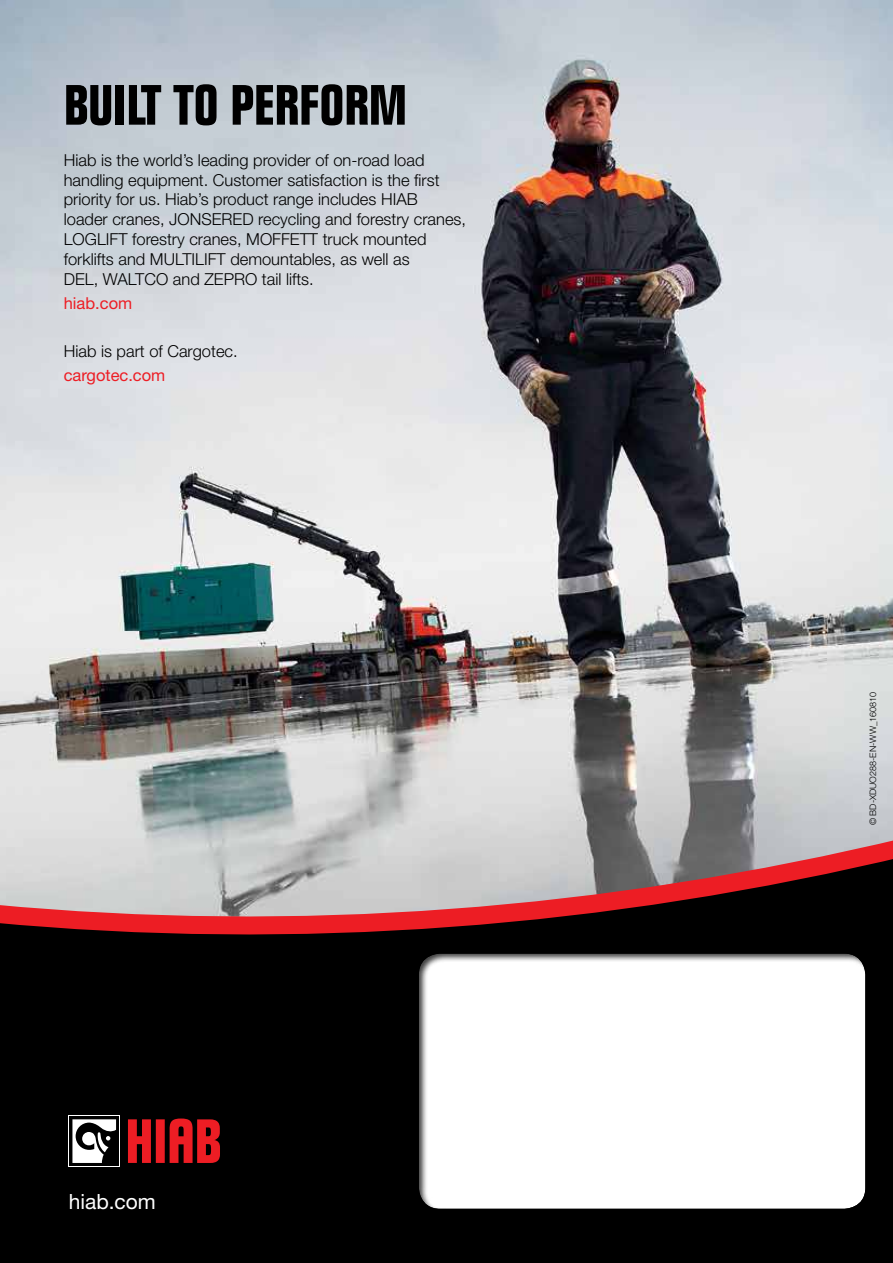
<style>
.page{position:relative;width:893px;height:1263px;background:#fff}
.page>*{position:absolute;margin:0;border:0;box-sizing:border-box;transform-origin:0 0}
.t1{font:700 condensed 55.5px "Folio";color:#000}
.t2{font:21px "Helvetica Neue LT Std";color:#fff}
.t3{font:300 16.5px/19.8px "Helvetica Neue LT Std";color:#000}
.t4{font:16.5px "Helvetica Neue LT Std";color:#ed1d24}
.t5{font:300 9px "Helvetica Neue LT Std";color:#000}
</style>
<div class="page">
<img style="left:0;top:0;width:893px;height:824px">
<div style="left:0;top:934px;width:893px;height:329px;background:#000"></div>
<div style="left:417px;top:951px;width:449px;height:259px;background:#fff"></div>
<svg style="left:0;top:824px;width:893px;height:110px;background:#a58385"></svg>
<div style="left:69px;top:1115px;width:51px;height:52px;background:#fff"></div>
<div style="left:69px;top:1116px;width:50px;height:50px;background:#000"></div>
<svg style="left:72px;top:1119px;width:44px;height:44px"></svg>
<svg style="left:128px;top:1118px;width:92px;height:45px;background:#a61419"></svg>
<h1 class="t1" style="left:64px;top:74px;width:345px">BUILT TO PERFORM</h1>
<p class="t3" style="left:64px;top:150px;width:404px">Hiab is the world’s leading provider of on-road load handling equipment. Customer satisfaction is the first priority for us. Hiab’s product range includes HIAB<br>loader cranes, JONSERED recycling and forestry cranes, LOGLIFT forestry cranes, MOFFETT truck mounted forklifts and MULTILIFT demountables, as well as<br>DEL, WALTCO and ZEPRO tail lifts.</p>
<p class="t4" style="left:64px;top:293px;width:70px">hiab.com</p>
<p class="t3" style="left:64px;top:341px;width:175px">Hiab is part of Cargotec.</p>
<p class="t4" style="left:64px;top:365px;width:103px">cargotec.com</p>
<p class="t2" style="left:69px;top:1189px;width:89px">hiab.com</p>
<p class="t5" style="left:867px;top:825px;width:135px;rotate:-90deg">© BD-XDUO288-EN-WW_160810</p>
</div>
